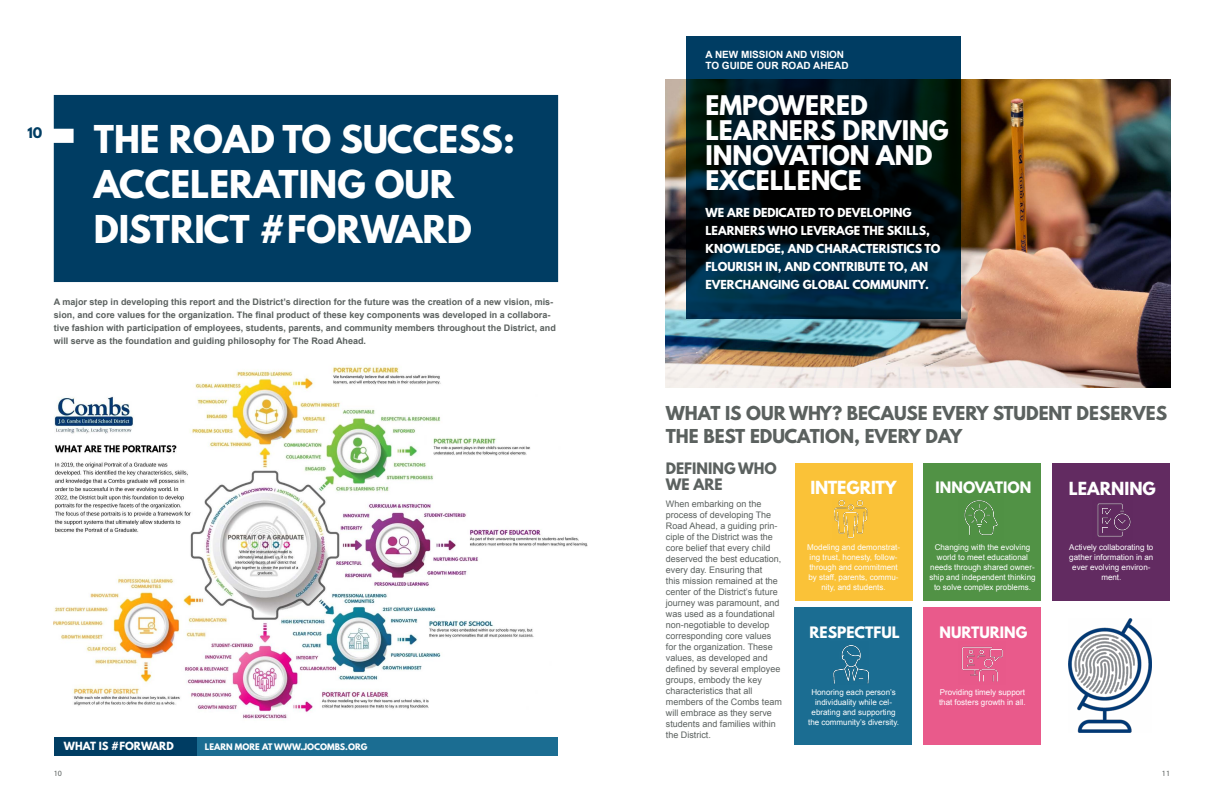
<style>
.page{position:relative;width:1224px;height:792px;background:#fff}
.page>*{position:absolute;margin:0;border:0;box-sizing:border-box;transform-origin:0 0}
.t1{font:700 34px/45px "League Spartan";color:#fff}
.t2{font:700 24px/25px "League Spartan";color:#fff}
.t3{font:700 17px/23px "League Spartan";color:#5b615f}
.t4{font:700 16px "League Spartan";color:#fff}
.t5{font:700 14px "League Spartan";color:#fff}
.t6{font:700 14px/16px "League Spartan";color:#5b615f}
.t7{font:700 13px "League Spartan";color:#003d63}
.t8{font:700 11px/18px "League Spartan";color:#fff}
.t9{font:700 10px/11px "Arial";color:#fff}
.t10{font:700 10px "League Spartan";color:#fff}
.t11{font:9px/11px "Arial";color:#5b615f}
.t12{font:700 9px/13px "Arial";color:#5b615f}
.t13{font:8px/10px "Arial";color:#fff;text-align:center}
.t14{font:700 8px "League Spartan";color:#fff}
.t15{font:8px "Myriad Pro";color:#5b615f}
</style>
<div class="page">
<div style="left:1053px;top:463px;width:117px;height:137px;background:#622b61"></div>
<div style="left:924px;top:463px;width:117px;height:137px;background:#519245"></div>
<div style="left:795px;top:463px;width:117px;height:137px;background:#fac238"></div>
<div style="left:924px;top:607px;width:117px;height:138px;background:#e95a8b"></div>
<div style="left:795px;top:607px;width:117px;height:138px;background:#1b6d92"></div>
<img style="left:1068px;top:618px;width:83px;height:114px">
<img style="left:834px;top:499px;width:34px;height:39px">
<div style="left:54px;top:95px;width:504px;height:187px;background:#003d63"></div>
<img style="left:666px;top:80px;width:504px;height:308px">
<img style="left:54px;top:366px;width:534px;height:353px">
<svg style="left:687px;top:36px;width:274px;height:283px;background:#001c2b"></svg>
<div style="left:196px;top:737px;width:362px;height:19px;background:#1b6d92"></div>
<div style="left:54px;top:737px;width:142px;height:19px;background:#003d63"></div>
<img style="left:961px;top:646px;width:42px;height:36px">
<img style="left:1097px;top:503px;width:34px;height:34px">
<img style="left:833px;top:645px;width:36px;height:39px">
<img style="left:964px;top:500px;width:34px;height:36px">
<h3 class="t7" style="left:28px;top:122px;width:16px">10</h3>
<h1 class="t1" style="left:94px;top:116px;width:423px">THE ROAD TO SUCCESS:<br>ACCELERATING OUR<br>DISTRICT #FORWARD</h1>
<p class="t12" style="left:54px;top:295px;width:504px">A major step in developing this report and the District’s direction for the future was the creation of a new vision, mis&shy;sion, and core values for the organization. The final product of these key components was developed in a collabora&shy;tive fashion with participation of employees, students, parents, and community members throughout the District, and will serve as the foundation and guiding philosophy for The Road Ahead.</p>
<p class="t9" style="left:705px;top:49px;width:145px">A NEW MISSION AND VISION<br>TO GUIDE OUR ROAD AHEAD</p>
<h2 class="t2" style="left:705px;top:92px;width:245px">EMPOWERED<br>LEARNERS DRIVING<br>INNOVATION AND<br>EXCELLENCE</h2>
<p class="t8" style="left:705px;top:203px;width:237px">WE ARE DEDICATED TO DEVELOPING LEARNERS WHO LEVERAGE THE SKILLS, KNOWLEDGE, AND CHARACTERISTICS TO FLOURISH IN, AND CONTRIBUTE TO, AN EVERCHANGING GLOBAL COMMUNITY.</p>
<p class="t10" style="left:64px;top:739px;width:111px">WHAT IS #FORWARD</p>
<p class="t14" style="left:205px;top:740px;width:164px">LEARN MORE AT WWW.JOCOMBS.ORG</p>
<h3 class="t3" style="left:666px;top:401px;width:503px">WHAT IS OUR WHY? BECAUSE EVERY STUDENT DESERVES<br>THE BEST EDUCATION, EVERY DAY</h3>
<h3 class="t5" style="left:936px;top:476px;width:97px">INNOVATION</h3>
<h3 class="t4" style="left:1069px;top:476px;width:89px">LEARNING</h3>
<h3 class="t6" style="left:666px;top:460px;width:113px">DEFINING WHO<br>WE ARE</h3>
<p class="t11" style="left:666px;top:498px;width:118px">When embarking on the process of developing The<br>Road Ahead, a guiding prin&shy;ciple of the District was the core belief that every child deserved the best education, every day. Ensuring that<br>this mission remained at the center of the District’s future journey was paramount, and was used as a foundational non-negotiable to develop corresponding core values for the organization. These values, as developed and defined by several employee groups, embody the key characteristics that all members of the Combs team will embrace as they serve students and families within the District.</p>
<h3 class="t4" style="left:810px;top:475px;width:88px">INTEGRITY</h3>
<p class="t13" style="left:930px;top:542px;width:108px">Changing with the evolving world to meet educational needs through shared owner&shy;ship and independent thinking to solve complex problems.</p>
<p class="t13" style="left:1069px;top:542px;width:86px">Actively collaborating to gather information in an ever evolving environ&shy;ment.</p>
<p class="t13" style="left:807px;top:542px;width:94px">Modeling and demonstrat&shy;ing trust, honesty, follow&shy;through and commitment by staff, parents, commu&shy;nity, and students.</p>
<h3 class="t5" style="left:810px;top:621px;width:92px">RESPECTFUL</h3>
<h3 class="t5" style="left:940px;top:621px;width:89px">NURTURING</h3>
<p class="t13" style="left:808px;top:687px;width:92px">Honoring each person’s individuality while cel&shy;ebrating and supporting the community’s diversity.</p>
<p class="t13" style="left:939px;top:687px;width:88px;text-align:left">Providing timely support that fosters growth in all.</p>
<p class="t15" style="left:54px;top:768px;width:10px">10</p>
<p class="t15" style="left:1162px;top:768px;width:10px">11</p>
</div>
